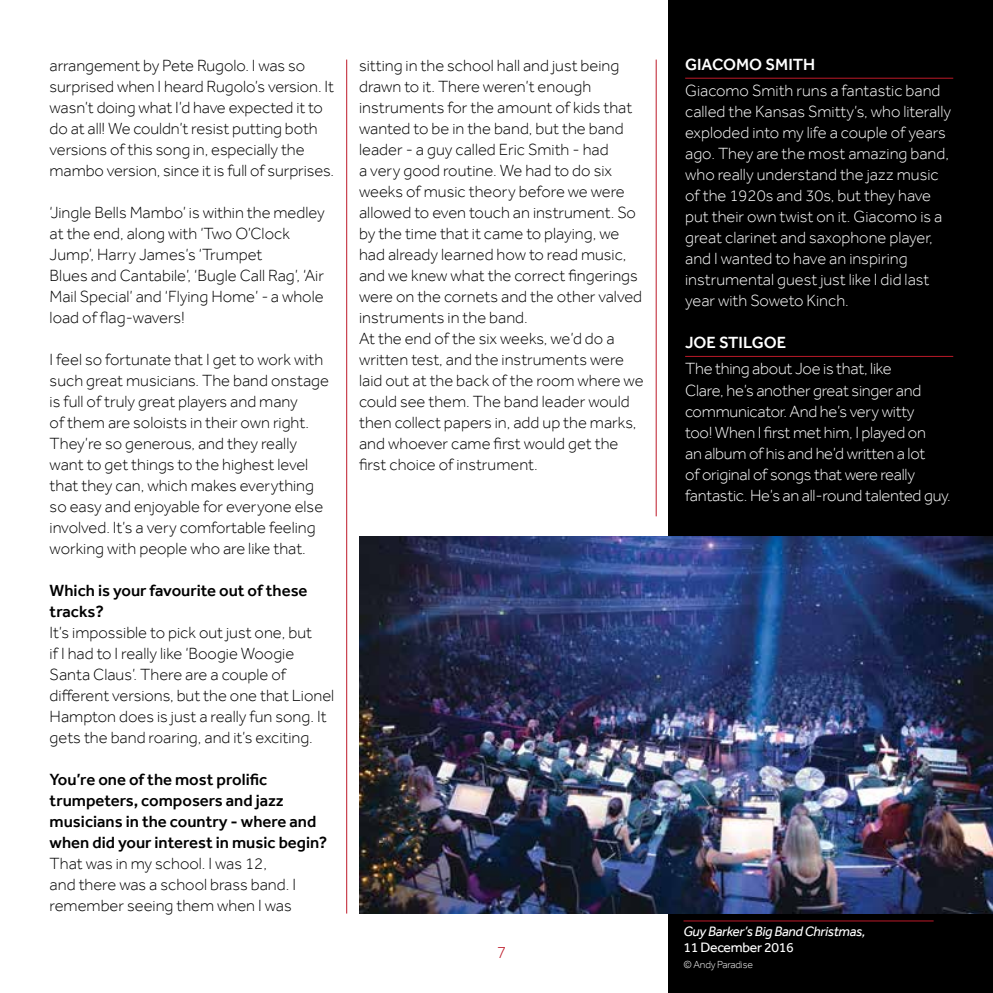
<style>
.page{position:relative;width:993px;height:993px;background:#fff}
.page>*{position:absolute;margin:0;border:0;box-sizing:border-box;transform-origin:0 0}
.t1{font:300 17.5px "Effra";color:#bd1a29}
.t2{font:300 16.62px/21px "Effra";color:#000}
.t3{font:300 16.62px/21px "Effra";color:#fff}
.t4{font:500 16.62px/21px "Effra";color:#000}
.t5{font:500 16.62px "Effra";color:#fff}
.t6{font:italic 14px "Effra";letter-spacing:-.02em;color:#fff}
.t7{font:14px "Effra";letter-spacing:-.02em;color:#fff}
.t8{font:300 10.5px "Effra";letter-spacing:-.02em;color:#fff}
.s1{font-style:italic}
</style>
<div class="page">
<div style="left:668px;top:0;width:324px;height:992px;background:#000"></div>
<hr style="left:346px;top:60px;width:1px;height:853px;background:#bd1a29">
<hr style="left:655px;top:60px;width:1px;height:456px;background:#bd1a29">
<hr style="left:685px;top:78px;width:267px;height:1px;background:#bd1a29">
<hr style="left:685px;top:356px;width:267px;height:1px;background:#bd1a29">
<img style="left:359px;top:536px;width:633px;height:377px">
<hr style="left:683px;top:920px;width:250px;height:1px;background:#bd1a29">
<p class="t2" style="left:50px;top:54px;width:286px">arrangement by Pete Rugolo. I was so surprised when I heard Rugolo’s version. It wasn’t doing what I’d have expected it to do at all! We couldn’t resist putting both versions of this song in, especially the mambo version, since it is full of surprises.</p>
<p class="t2" style="left:50px;top:201px;width:276px">‘Jingle Bells Mambo’ is within the medley at the end, along with ‘Two O’Clock Jump’, Harry James’s ‘Trumpet<br>Blues and Cantabile’, ‘Bugle Call Rag’, ‘Air Mail Special’ and ‘Flying Home’ <span class="s1">-</span> a whole load of flag-wavers!</p>
<p class="t2" style="left:50px;top:348px;width:281px">I feel so fortunate that I get to work with such great musicians. The band onstage is full of truly great players and many<br>of them are soloists in their own right.<br>They’re so generous, and they really want to get things to the highest level that they can, which makes everything so easy and enjoyable for everyone else involved. It’s a very comfortable feeling working with people who are like that.</p>
<p class="t4" style="left:50px;top:579px;width:259px">Which is your favourite out of these tracks?</p>
<p class="t2" style="left:50px;top:621px;width:286px">It’s impossible to pick out just one, but<br>if I had to I really like ‘Boogie Woogie Santa Claus’. There are a couple of different versions, but the one that Lionel Hampton does is just a really fun song. It gets the band roaring, and it’s exciting.</p>
<p class="t4" style="left:50px;top:768px;width:279px">You’re one of the most prolific trumpeters, composers and jazz musicians in the country - where and when did your interest in music begin?</p>
<p class="t2" style="left:50px;top:852px;width:248px">That was in my school. I was 12, and there was a school brass band. I remember seeing them when I was</p>
<p class="t2" style="left:359px;top:54px;width:286px">sitting in the school hall and just being drawn to it. There weren’t enough instruments for the amount of kids that wanted to be in the band, but the band leader - a guy called Eric Smith - had<br>a very good routine. We had to do six weeks of music theory before we were allowed to even touch an instrument. So by the time that it came to playing, we had already learned how to read music, and we knew what the correct fingerings were on the cornets and the other valved instruments in the band.<br>At the end of the six weeks, we’d do a written test, and the instruments were laid out at the back of the room where we could see them. The band leader would then collect papers in, add up the marks, and whoever came first would get the first choice of instrument.</p>
<p class="t1" style="left:496px;top:941px;width:11px">7</p>
<p class="t5" style="left:685px;top:55px;width:131px">GIACOMO SMITH</p>
<p class="t3" style="left:685px;top:80px;width:267px">Giacomo Smith runs a fantastic band called the Kansas Smitty’s, who literally exploded into my life a couple of years ago. They are the most amazing band, who really understand the jazz music of the 1920s and 30s, but they have put their own twist on it. Giacomo is a great clarinet and saxophone player, and I wanted to have an inspiring instrumental guest just like I did last year with Soweto Kinch.</p>
<p class="t5" style="left:685px;top:333px;width:102px">JOE STILGOE</p>
<p class="t3" style="left:685px;top:358px;width:267px">The thing about Joe is that, like<br>Clare, he’s another great singer and communicator. And he’s very witty<br>too! When I first met him, I played on<br>an album of his and he’d written a lot<br>of original of songs that were really fantastic. He’s an all-round talented guy.</p>
<p class="t6" style="left:683px;top:923px;width:183px">Guy Barker’s Big Band Christmas,</p>
<p class="t7" style="left:683px;top:938px;width:112px">11 December 2016</p>
<p class="t8" style="left:683px;top:957px;width:71px">© Andy Paradise</p>
</div>
